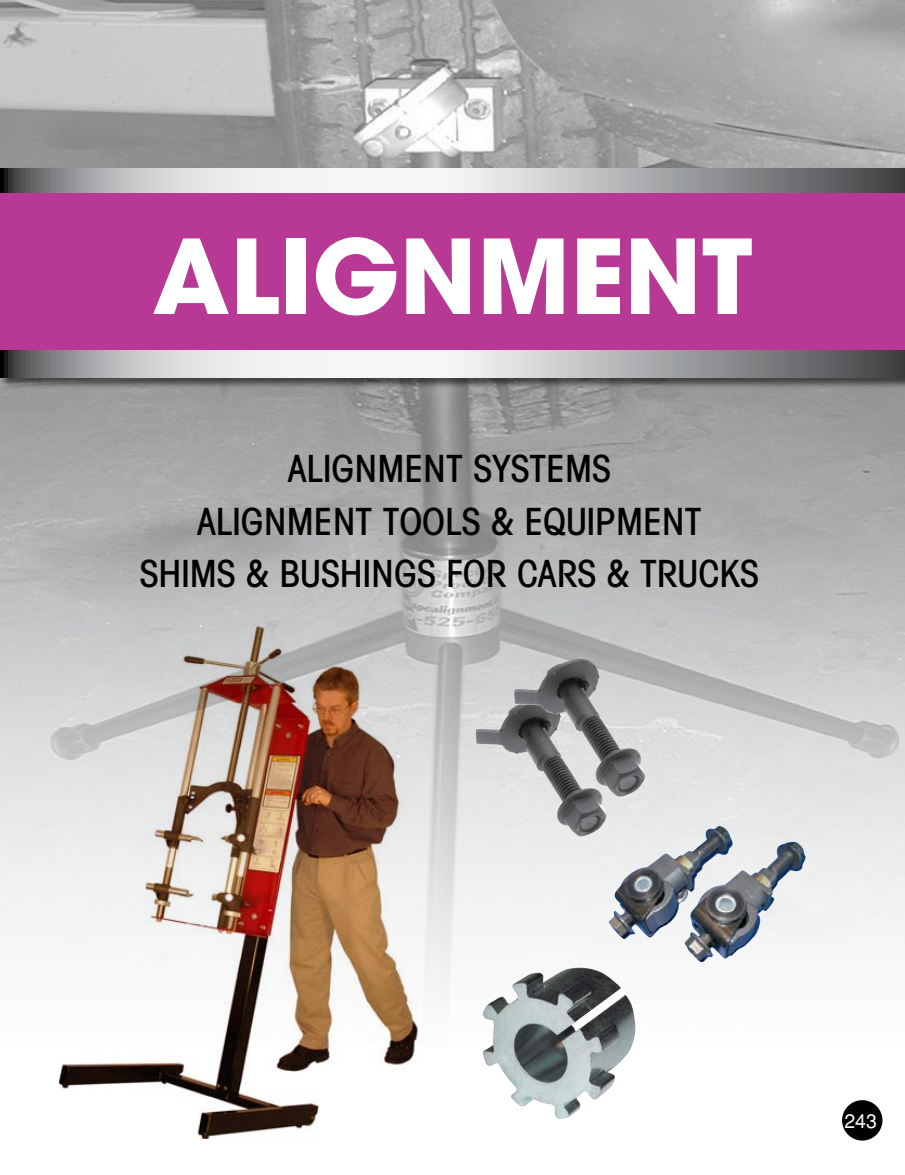
<style>
.page{position:relative;width:905px;height:1175px;background:#fff}
.page>*{position:absolute;margin:0;border:0;box-sizing:border-box;transform-origin:0 0}
.t1{font:102px "ITC Avant Garde MM 740 750";color:#fff}
.t2{font:500 condensed 37.5px/52.5px "Avant Garde";color:#000;text-align:center}
.t3{font:19.5px "Helvetica";color:#fff}
</style>
<div class="page">
<img style="left:0;top:0;width:904px;height:1119px">
<div style="left:1px;top:169px;width:903px;height:220px;background:#000;opacity:.55"></div>
<svg style="left:0;top:169px;width:904px;height:208px"></svg>
<div style="left:0;top:193px;width:904px;height:157px;background:#b83995"></div>
<div style="left:840px;top:1098px;width:43px;height:44px;background:#000;border-radius:50%"></div>
<div style="left:839px;top:1097px;width:46px;height:46px;border:3px solid #fff;border-radius:50%"></div>
<img style="left:474px;top:698px;width:133px;height:138px">
<img style="left:513px;top:658px;width:132px;height:139px">
<img style="left:482px;top:967px;width:154px;height:151px">
<img style="left:608px;top:800px;width:214px;height:155px">
<svg style="left:54px;top:609px;width:365px;height:530px;fill:#c5c6c9"></svg>
<img style="left:60px;top:623px;width:359px;height:515px">
<h1 class="t1" style="left:152px;top:218px;width:601px">ALIGNMENT</h1>
<p class="t2" style="left:140px;top:442px;width:620px">ALIGNMENT SYSTEMS<br>ALIGNMENT TOOLS &amp; EQUIPMENT<br>SHIMS &amp; BUSHINGS FOR CARS &amp; TRUCKS</p>
<p class="t3" style="left:844px;top:1109px;width:34px">243</p>
</div>
